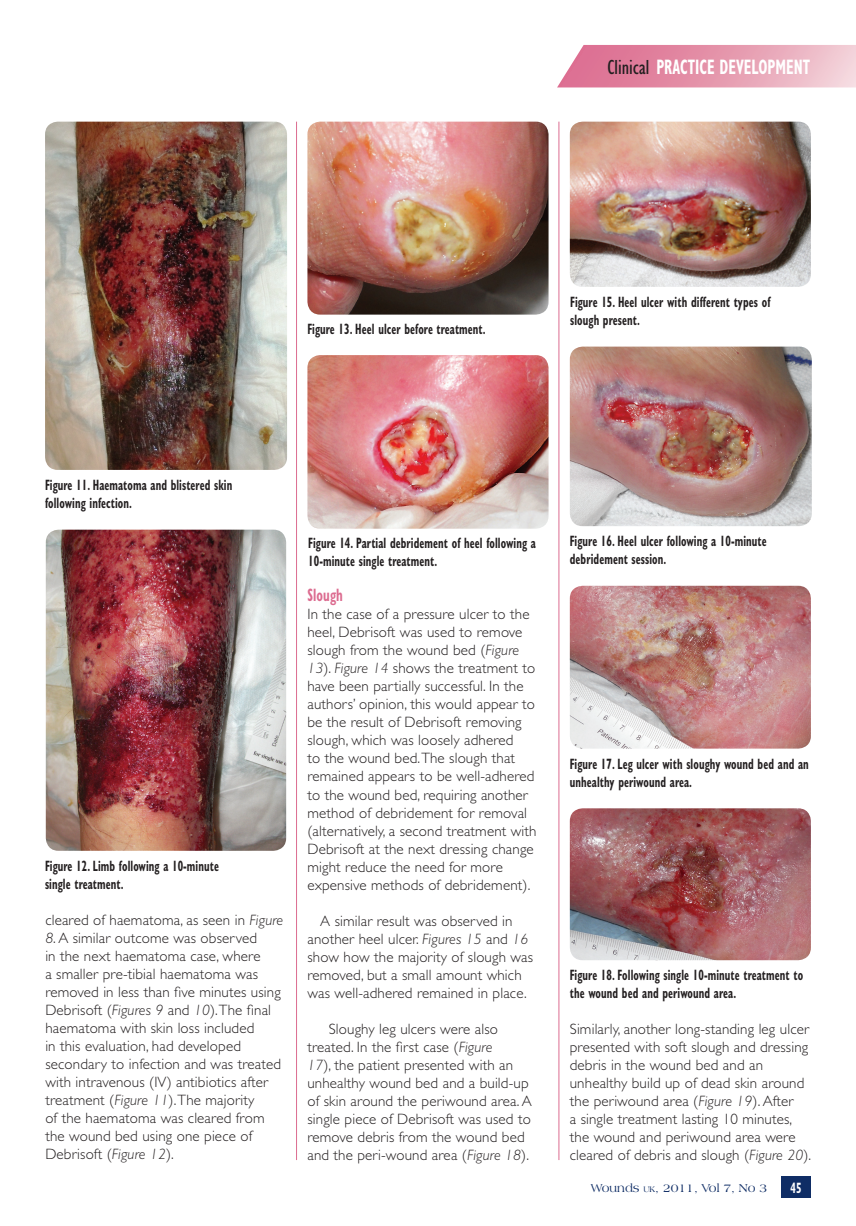
<style>
.page{position:relative;width:856px;height:1226px;background:#fff}
.page>*{position:absolute;margin:0;border:0;box-sizing:border-box;transform-origin:0 0}
.t1{font:700 condensed 21px "Gill Sans";color:#fff;scale:.7 1}
.A-head{font:700 condensed 18px "Gill Sans";letter-spacing:.01em;color:#dc6c90;scale:.7 1}
.First_para{font:300 15px/18px "Gill Sans";letter-spacing:.01em;color:#231f20}
.Body_text{font:300 15px/18px "Gill Sans";letter-spacing:.01em;color:#231f20}
.t2{font:700 condensed 15px/18px "Gill Sans";letter-spacing:.01em;color:#231f20;scale:.7 1}
.t3{font:700 condensed 15px "Gill Sans";color:#fff;scale:.7 1}
.t4{font:12px "Americana BT";color:#0f2d65}
.s1{font-weight:400;color:#231f20}
.s2{font-style:italic}
.s3{font-size:8.4px}
</style>
<div class="page">
<svg style="left:557px;top:45px;width:298px;height:42px;background:#e79eb2"></svg>
<div style="left:781px;top:1176px;width:29px;height:21px;background:#0f2d65"></div>
<hr style="left:558px;top:122px;width:1px;height:1037px;background:#dc6c90">
<hr style="left:296px;top:122px;width:1px;height:1037px;background:#dc6c90">
<img style="left:45px;top:122px;width:242px;height:348px">
<img style="left:46px;top:529px;width:240px;height:321px">
<img style="left:307px;top:122px;width:241px;height:192px">
<img style="left:307px;top:355px;width:241px;height:173px">
<img style="left:569px;top:122px;width:241px;height:165px">
<img style="left:569px;top:346px;width:242px;height:180px">
<img style="left:569px;top:585px;width:241px;height:163px">
<img style="left:569px;top:808px;width:241px;height:152px">
<p class="t1" style="left:607px;top:54px;width:291px"><span class="s1">Clinical</span> PRACTICE DEVELOPMENT</p>
<p class="t2" style="left:307px;top:320px;width:256px">Figure 13. Heel ulcer before treatment.</p>
<p class="t2" style="left:570px;top:293px;width:287px">Figure 15. Heel ulcer with different types of slough present.</p>
<p class="t2" style="left:45px;top:476px;width:269px">Figure 11. Haematoma and blistered skin following infection.</p>
<p class="t2" style="left:45px;top:856px;width:250px">Figure 12. Limb following a 10-minute single treatment.</p>
<p class="First_para" style="left:45px;top:911px;width:239px">cleared of haematoma, as seen in <span class="s2">Figure</span></p>
<p class="First_para" style="left:45px;top:929px;width:237px"><span class="s2">8</span>. A similar outcome was observed<br>in the next haematoma case, where<br>a smaller pre-tibial haematoma was removed in less than five minutes using Debrisoft (<span class="s2">Figures 9</span> and <span class="s2">10</span>). The final haematoma with skin loss included<br>in this evaluation, had developed secondary to infection and was treated with intravenous (IV) antibiotics after treatment (<span class="s2">Figure 11</span>). The majority<br>of the haematoma was cleared from the wound bed using one piece of Debrisoft (<span class="s2">Figure 12</span>).</p>
<p class="t2" style="left:308px;top:533px;width:326px">Figure 14. Partial debridement of heel following a<br>10-minute single treatment.</p>
<p class="t2" style="left:569px;top:532px;width:283px">Figure 16. Heel ulcer following a 10-minute debridement session.</p>
<p class="A-head" style="left:307px;top:584px;width:52px">Slough</p>
<p class="First_para" style="left:307px;top:605px;width:231px">In the case of a pressure ulcer to the heel, Debrisoft was used to remove slough from the wound bed (<span class="s2">Figure 13</span>). <span class="s2">Figure 14</span> shows the treatment to have been partially successful. In the authors’ opinion, this would appear to be the result of Debrisoft removing slough, which was loosely adhered<br>to the wound bed. The slough that remained appears to be well-adhered to the wound bed, requiring another method of debridement for removal (alternatively, a second treatment with Debrisoft at the next dressing change might reduce the need for more expensive methods of debridement).</p>
<p class="First_para" style="left:307px;top:911px;width:227px;text-indent:13px">A similar result was observed in another heel ulcer. <span class="s2">Figures 15</span> and <span class="s2">16 </span>show how the majority of slough was removed, but a small amount which was well-adhered remained in place.</p>
<p class="Body_text" style="left:307px;top:1019px;width:226px;text-indent:21px">Sloughy leg ulcers were also treated. In the first case (<span class="s2">Figure<br>17</span>), the patient presented with an unhealthy wound bed and a build-up of skin around the periwound area. A single piece of Debrisoft was used to remove debris from the wound bed and the peri-wound area (<span class="s2">Figure 18</span>).</p>
<p class="Body_text" style="left:569px;top:1019px;width:243px">Similarly, another long-standing leg ulcer presented with soft slough and dressing debris in the wound bed and an unhealthy build up of dead skin around the periwound area (<span class="s2">Figure 19</span>). After<br>a single treatment lasting 10 minutes, the wound and periwound area were cleared of debris and slough (<span class="s2">Figure 20</span>).</p>
<p class="t2" style="left:569px;top:754px;width:343px">Figure 17. Leg ulcer with sloughy wound bed and an unhealthy periwound area.</p>
<p class="t2" style="left:569px;top:965px;width:335px">Figure 18. Following single 10-minute treatment to the wound bed and periwound area.</p>
<p class="t4" style="left:591px;top:1180px;width:178px">Wounds <span class="s3">uk</span>, 2011, Vol 7, No 3</p>
<p class="t3" style="left:790px;top:1178px;width:17px">45</p>
</div>
